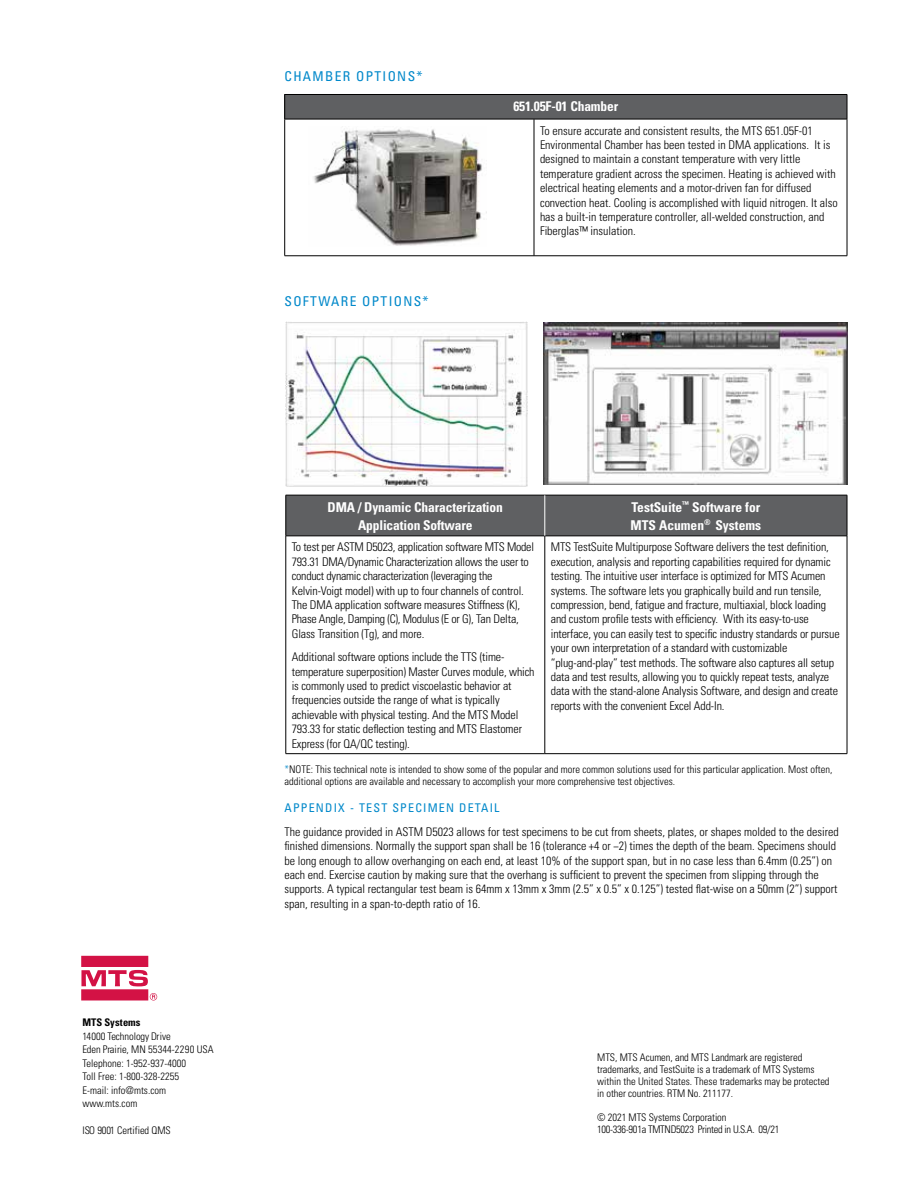
<style>
.page{position:relative;width:918px;height:1188px;background:#fff}
.page>*{position:absolute;margin:0;border:0;box-sizing:border-box;transform-origin:0 0}
.t1{font:700 condensed 13.5px/18px "Univers";letter-spacing:-.01em;color:#fff;text-align:center}
.t2{font:condensed 13.5px "Univers";letter-spacing:.1em;color:#0088ca}
.t3{font:300 condensed 12px/14.4px "Univers";letter-spacing:-.01em;color:#000}
.t4{font:condensed 12px "Univers";letter-spacing:.1em;color:#0088ca}
.t5{font:300 condensed 10.5px/13.5px "Univers";color:#000}
.t6{font:300 condensed 10.5px/12.8px "Univers";letter-spacing:-.025em;color:#000}
.t7{font:700 condensed 10.5px "Univers";color:#000}
.s1{color:#0088ca}
</style>
<div class="page">
<svg style="left:81px;top:956px;width:76px;height:44px"></svg>
<div style="left:287px;top:496px;width:560px;height:40px;background:#5f6062"></div>
<hr style="left:286px;top:536px;width:1px;height:217px;background:#000">
<hr style="left:545px;top:536px;width:1px;height:217px;background:#000">
<hr style="left:847px;top:536px;width:1px;height:217px;background:#000">
<hr style="left:286px;top:753px;width:259px;height:1px;background:#000">
<hr style="left:545px;top:753px;width:302px;height:1px;background:#000">
<hr style="left:286px;top:495px;width:259px;height:1px;background:#000">
<hr style="left:286px;top:495px;width:1px;height:41px;background:#000">
<hr style="left:545px;top:495px;width:302px;height:1px;background:#000">
<hr style="left:286px;top:536px;width:259px;height:1px;background:#000">
<hr style="left:545px;top:536px;width:302px;height:1px;background:#000">
<hr style="left:545px;top:495px;width:1px;height:41px;background:#fff">
<hr style="left:847px;top:495px;width:1px;height:41px;background:#000">
<img style="left:544px;top:323px;width:304px;height:162px">
<img style="left:286px;top:321px;width:241px;height:165px">
<div style="left:285px;top:94px;width:562px;height:25px;background:#5f6062"></div>
<hr style="left:284px;top:119px;width:1px;height:137px;background:#000">
<hr style="left:534px;top:119px;width:1px;height:137px;background:#000">
<hr style="left:847px;top:119px;width:1px;height:137px;background:#000">
<hr style="left:285px;top:256px;width:249px;height:1px;background:#000">
<hr style="left:534px;top:256px;width:313px;height:1px;background:#000">
<hr style="left:285px;top:94px;width:249px;height:1px;background:#000">
<svg style="left:284px;top:95px;width:1px;height:24px"></svg>
<hr style="left:534px;top:94px;width:313px;height:1px;background:#000">
<hr style="left:285px;top:119px;width:249px;height:1px;background:#000">
<hr style="left:534px;top:119px;width:313px;height:1px;background:#000">
<svg style="left:847px;top:95px;width:1px;height:24px"></svg>
<img style="left:313px;top:129px;width:174px;height:117px">
<p class="t2" style="left:285px;top:67px;width:140px">CHAMBER OPTIONS*</p>
<p class="t2" style="left:285px;top:292px;width:146px">SOFTWARE OPTIONS*</p>
<p class="t1" style="left:513px;top:97px;width:106px">651.05F-01 Chamber</p>
<p class="t3" style="left:540px;top:123px;width:299px">To ensure accurate and consistent results, the MTS 651.05F-01<br>Environmental Chamber has been tested in DMA applications. It is designed to maintain a constant temperature with very little temperature gradient across the specimen. Heating is achieved with electrical heating elements and a motor-driven fan for diffused convection heat. Cooling is accomplished with liquid nitrogen. It also has a built-in temperature controller, all-welded construction, and Fiberglas™ insulation.</p>
<p class="t7" style="left:82px;top:1016px;width:60px">MTS Systems</p>
<p class="t5" style="left:82px;top:1029px;width:133px">14000 Technology Drive<br>Eden Prairie, MN 55344-2290 USA<br>Telephone: 1-952-937-4000<br>Toll Free: 1-800-328-2255<br>E-mail: info@mts.com www.mts.com</p>
<p class="t5" style="left:82px;top:1124px;width:90px">ISO 9001 Certified QMS</p>
<p class="t1" style="left:328px;top:498px;width:177px">DMA / Dynamic Characterization<br>Application Software</p>
<p class="t1" style="left:631px;top:498px;width:132px;text-align:left">TestSuite<sup>™</sup> Software for<br>MTS Acumen<sup>®</sup> Systems</p>
<p class="t3" style="left:292px;top:540px;width:244px">To test per ASTM D5023, application software MTS Model 793.31 DMA/Dynamic Characterization allows the user to conduct dynamic characterization (leveraging the Kelvin-Voigt model) with up to four channels of control.<br>The DMA application software measures Stiffness (K), Phase Angle, Damping (C), Modulus (E or G), Tan Delta, Glass Transition (Tg), and more.</p>
<p class="t3" style="left:292px;top:650px;width:244px">Additional software options include the TTS (time&shy;temperature superposition) Master Curves module, which is commonly used to predict viscoelastic behavior at frequencies outside the range of what is typically achievable with physical testing. And the MTS Model 793.33 for static deflection testing and MTS Elastomer Express (for QA/QC testing).</p>
<p class="t3" style="left:551px;top:540px;width:290px">MTS TestSuite Multipurpose Software delivers the test definition, execution, analysis and reporting capabilities required for dynamic testing. The intuitive user interface is optimized for MTS Acumen systems. The software lets you graphically build and run tensile, compression, bend, fatigue and fracture, multiaxial, block loading and custom profile tests with efficiency. With its easy-to-use interface, you can easily test to specific industry standards or pursue your own interpretation of a standard with customizable “plug-and-play” test methods. The software also captures all setup data and test results, allowing you to quickly repeat tests, analyze data with the stand-alone Analysis Software, and design and create reports with the convenient Excel Add-In.</p>
<p class="t5" style="left:285px;top:763px;width:550px;line-height:12.6px"><span class="s1">*</span>NOTE: This technical note is intended to show some of the popular and more common solutions used for this particular application. Most often, additional options are available and necessary to accomplish your more comprehensive test objectives.</p>
<p class="t4" style="left:285px;top:801px;width:217px">APPENDIX - TEST SPECIMEN DETAIL</p>
<p class="t3" style="left:285px;top:824px;width:556px">The guidance provided in ASTM D5023 allows for test specimens to be cut from sheets, plates, or shapes molded to the desired finished dimensions. Normally the support span shall be 16 (tolerance +4 or −2) times the depth of the beam. Specimens should be long enough to allow overhanging on each end, at least 10% of the support span, but in no case less than 6.4mm (0.25”) on each end. Exercise caution by making sure that the overhang is sufficient to prevent the specimen from slipping through the supports. A typical rectangular test beam is 64mm x 13mm x 3mm (2.5” x 0.5” x 0.125”) tested flat-wise on a 50mm (2”) support span, resulting in a span-to-depth ratio of 16.</p>
<p class="t5" style="left:597px;top:1051px;width:234px;line-height:12px">MTS, MTS Acumen, and MTS Landmark are registered trademarks, and TestSuite is a trademark of MTS Systems within the United States. These trademarks may be protected in other countries. RTM No. 211177.</p>
<p class="t6" style="left:597px;top:1111px;width:184px">© 2021 MTS Systems Corporation<br>100-336-901a TMTND5023 Printed in U.S.A. 09/21</p>
</div>
